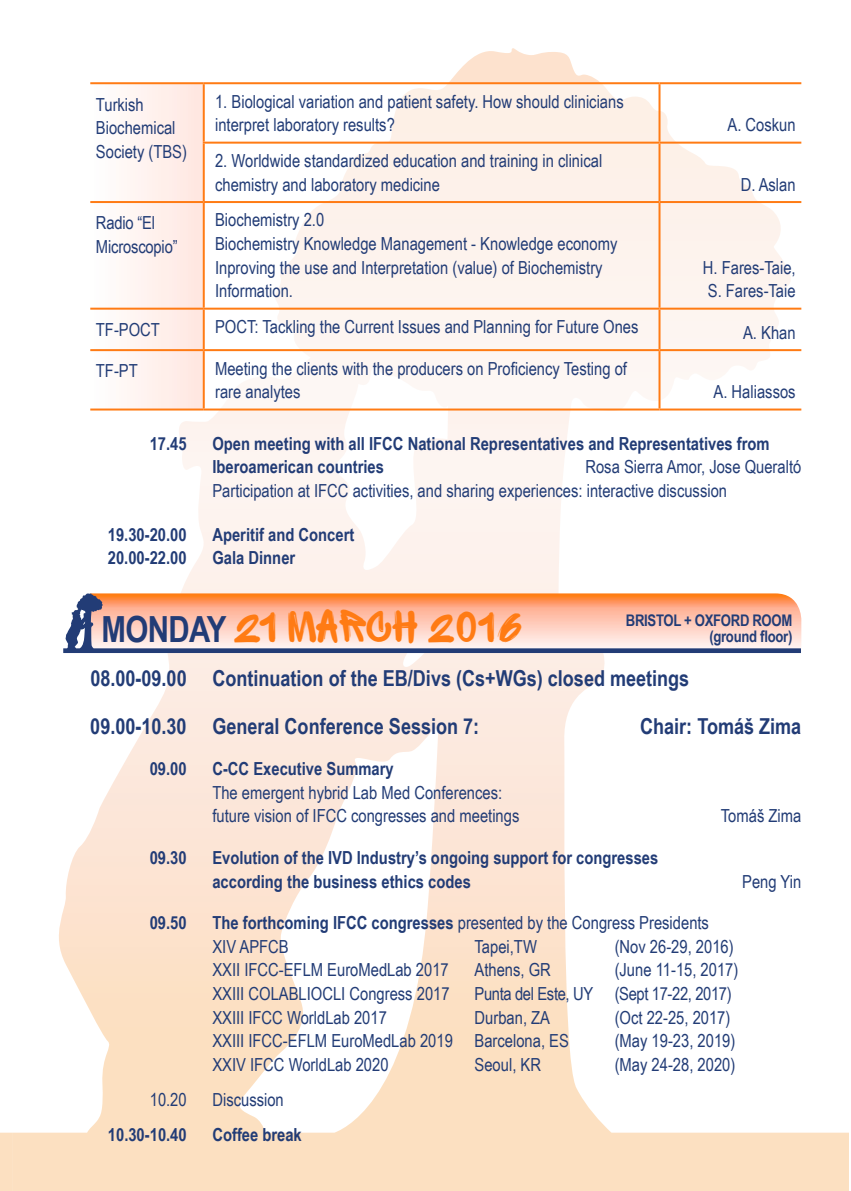
<style>
.page{position:relative;width:851px;height:1191px;background:#fff}
.page>*{position:absolute;margin:0;border:0;box-sizing:border-box;transform-origin:0 0}
.t1{font:48px "Sprite Graffiti";letter-spacing:-.005em;color:#ff7b14}
.t2{font:700 22px/47.2px "Arial Narrow";color:#223c76}
.t3{font:18px/23.6px "Arial Narrow";color:#223c76}
.t4{font:700 18px/23.6px "Arial Narrow";color:#223c76}
.t5{font:18px "Arial Narrow";letter-spacing:-.02em;color:#223c76}
.t6{font:700 16px/16px "Arial Narrow";letter-spacing:-.02em;color:#223c76;text-align:right}
.s1{font-family:"Arial Narrow";font-weight:700;font-size:36px;color:#223c76}
.s2{font-weight:700}
</style>
<div class="page">
<svg style="left:205px;top:84px;width:595px;height:324px;fill:#fdf5f0"></svg>
<svg style="left:90px;top:84px;width:113px;height:324px"></svg>
<hr style="left:90px;top:82px;width:114px;height:2px;background:#ff7b14">
<hr style="left:204px;top:82px;width:455px;height:2px;background:#ff7b14">
<hr style="left:203px;top:84px;width:2px;height:58px;background:#ff7b14">
<hr style="left:659px;top:82px;width:142px;height:2px;background:#ff7b14">
<hr style="left:658px;top:84px;width:2px;height:58px;background:#ff7b14">
<hr style="left:203px;top:142px;width:456px;height:2px;background:#ff7b14">
<hr style="left:203px;top:144px;width:2px;height:57px;background:#ff7b14">
<hr style="left:659px;top:142px;width:142px;height:2px;background:#ff7b14">
<hr style="left:658px;top:144px;width:2px;height:57px;background:#ff7b14">
<hr style="left:90px;top:201px;width:114px;height:2px;background:#ff7b14">
<hr style="left:204px;top:201px;width:455px;height:2px;background:#ff7b14">
<hr style="left:203px;top:203px;width:2px;height:105px;background:#ff7b14">
<hr style="left:659px;top:201px;width:142px;height:2px;background:#ff7b14">
<hr style="left:658px;top:203px;width:2px;height:105px;background:#ff7b14">
<hr style="left:90px;top:308px;width:114px;height:2px;background:#ff7b14">
<hr style="left:204px;top:308px;width:455px;height:2px;background:#ff7b14">
<hr style="left:203px;top:310px;width:2px;height:39px;background:#ff7b14">
<hr style="left:659px;top:308px;width:142px;height:2px;background:#ff7b14">
<hr style="left:658px;top:310px;width:2px;height:39px;background:#ff7b14">
<hr style="left:90px;top:349px;width:114px;height:2px;background:#ff7b14">
<hr style="left:204px;top:349px;width:455px;height:2px;background:#ff7b14">
<hr style="left:203px;top:351px;width:2px;height:57px;background:#ff7b14">
<hr style="left:659px;top:349px;width:142px;height:2px;background:#ff7b14">
<hr style="left:658px;top:351px;width:2px;height:57px;background:#ff7b14">
<hr style="left:90px;top:408px;width:114px;height:2px;background:#ff7b14">
<hr style="left:204px;top:408px;width:455px;height:2px;background:#ff7b14">
<hr style="left:659px;top:408px;width:142px;height:2px;background:#ff7b14">
<svg style="left:63px;top:593px;width:737px;height:60px;background:#e8b5a2"></svg>
<p class="t3" style="left:96px;top:92px;width:93px">Turkish<br>Biochemical<br>Society (TBS)</p>
<p class="t3" style="left:215px;top:89px;width:410px">1. Biological variation and patient safety. How should clinicians interpret laboratory results?</p>
<p class="t3" style="left:215px;top:148px;width:388px">2. Worldwide standardized education and training in clinical chemistry and laboratory medicine</p>
<p class="t3" style="left:96px;top:210px;width:83px">Radio “El<br>Microscopio”</p>
<p class="t3" style="left:215px;top:208px;width:403px">Biochemistry 2.0<br>Biochemistry Knowledge Management - Knowledge economy Inproving the use and Interpretation (value) of Biochemistry Information.</p>
<p class="t3" style="left:727px;top:112px;width:70px">A. Coskun</p>
<p class="t3" style="left:740px;top:172px;width:56px">D. Aslan</p>
<p class="t3" style="left:702px;top:255px;width:94px">H. Fares-Taie,<br>S. Fares-Taie</p>
<p class="t3" style="left:96px;top:317px;width:65px">TF-POCT</p>
<p class="t3" style="left:215px;top:314px;width:425px">POCT: Tackling the Current Issues and Planning for Future Ones</p>
<p class="t3" style="left:743px;top:320px;width:54px">A. Khan</p>
<p class="t3" style="left:96px;top:358px;width:43px">TF-PT</p>
<p class="t3" style="left:215px;top:356px;width:413px">Meeting the clients with the producers on Proficiency Testing of rare analytes</p>
<p class="t3" style="left:713px;top:379px;width:84px">A. Haliassos</p>
<p class="t4" style="left:150px;top:431px;width:38px">17.45</p>
<p class="t4" style="left:212px;top:431px;width:558px">Open meeting with all IFCC National Representatives and Representatives from<br>Iberoamerican countries</p>
<p class="t3" style="left:212px;top:454px;width:590px;text-indent:373px">Rosa Sierra Amor, Jose Queraltó<br>Participation at IFCC activities, and sharing experiences: interactive discussion</p>
<p class="t4" style="left:108px;top:521px;width:80px">19.30-20.00</p>
<p class="t4" style="left:212px;top:521px;width:143px">Aperitif and Concert</p>
<p class="t4" style="left:108px;top:545px;width:80px">20.00-22.00</p>
<p class="t4" style="left:212px;top:545px;width:84px">Gala Dinner</p>
<h1 class="t1" style="left:102px;top:599px;width:422px"><span class="s1">MONDAY</span> 21 MARCH 2016</h1>
<p class="t6" style="left:626px;top:611px;width:168px">BRISTOL + OXFORD ROOM (ground floor)</p>
<p class="t2" style="left:90px;top:654px;width:600px">08.00-09.00 Continuation of the EB/Divs (Cs+WGs) closed meetings<br>09.00-10.30 General Conference Session 7:</p>
<p class="t2" style="left:640px;top:701px;width:163px">Chair: Tomáš Zima</p>
<p class="t4" style="left:150px;top:756px;width:38px">09.00</p>
<p class="t4" style="left:212px;top:756px;width:183px">C-CC Executive Summary</p>
<p class="t3" style="left:212px;top:780px;width:308px">The emergent hybrid Lab Med Conferences: future vision of IFCC congresses and meetings</p>
<p class="t4" style="left:150px;top:845px;width:38px">09.30</p>
<p class="t4" style="left:212px;top:845px;width:447px">Evolution of the IVD Industry’s ongoing support for congresses according the business ethics codes</p>
<p class="t3" style="left:720px;top:803px;width:82px">Tomáš Zima</p>
<p class="t3" style="left:742px;top:868px;width:61px">Peng Yin</p>
<p class="t4" style="left:150px;top:910px;width:38px">09.50</p>
<p class="t3" style="left:212px;top:910px;width:498px"><span class="s2">The forthcoming IFCC congresses</span> presented by the Congress Presidents<br>XIV APFCB</p>
<p class="t3" style="left:474px;top:934px;width:64px">Tapei,TW</p>
<p class="t3" style="left:614px;top:934px;width:120px">(Nov 26-29, 2016)</p>
<p class="t3" style="left:212px;top:957px;width:238px">XXII IFCC-EFLM EuroMedLab 2017</p>
<p class="t3" style="left:474px;top:957px;width:78px">Athens, GR</p>
<p class="t3" style="left:614px;top:957px;width:125px">(June 11-15, 2017)</p>
<p class="t3" style="left:212px;top:981px;width:239px">XXIII COLABLIOCLI Congress 2017</p>
<p class="t5" style="left:474px;top:980px;width:258px">Punta del Este, UY (Sept 17-22, 2017)</p>
<p class="t3" style="left:212px;top:1004px;width:176px">XXIII IFCC WorldLab 2017</p>
<p class="t3" style="left:474px;top:1004px;width:77px">Durban, ZA</p>
<p class="t3" style="left:614px;top:1004px;width:117px">(Oct 22-25, 2017)</p>
<p class="t3" style="left:212px;top:1028px;width:358px">XXIII IFCC-EFLM EuroMedLab 2019 Barcelona, ES</p>
<p class="t3" style="left:614px;top:1028px;width:122px">(May 19-23, 2019)</p>
<p class="t3" style="left:212px;top:1052px;width:178px">XXIV IFCC WorldLab 2020</p>
<p class="t3" style="left:474px;top:1052px;width:68px">Seoul, KR</p>
<p class="t3" style="left:614px;top:1052px;width:122px">(May 24-28, 2020)</p>
<p class="t3" style="left:150px;top:1087px;width:38px">10.20</p>
<p class="t3" style="left:212px;top:1087px;width:73px">Discussion</p>
<p class="t4" style="left:108px;top:1121px;width:80px">10.30-10.40</p>
<p class="t4" style="left:212px;top:1121px;width:91px">Coffee break</p>
</div>
